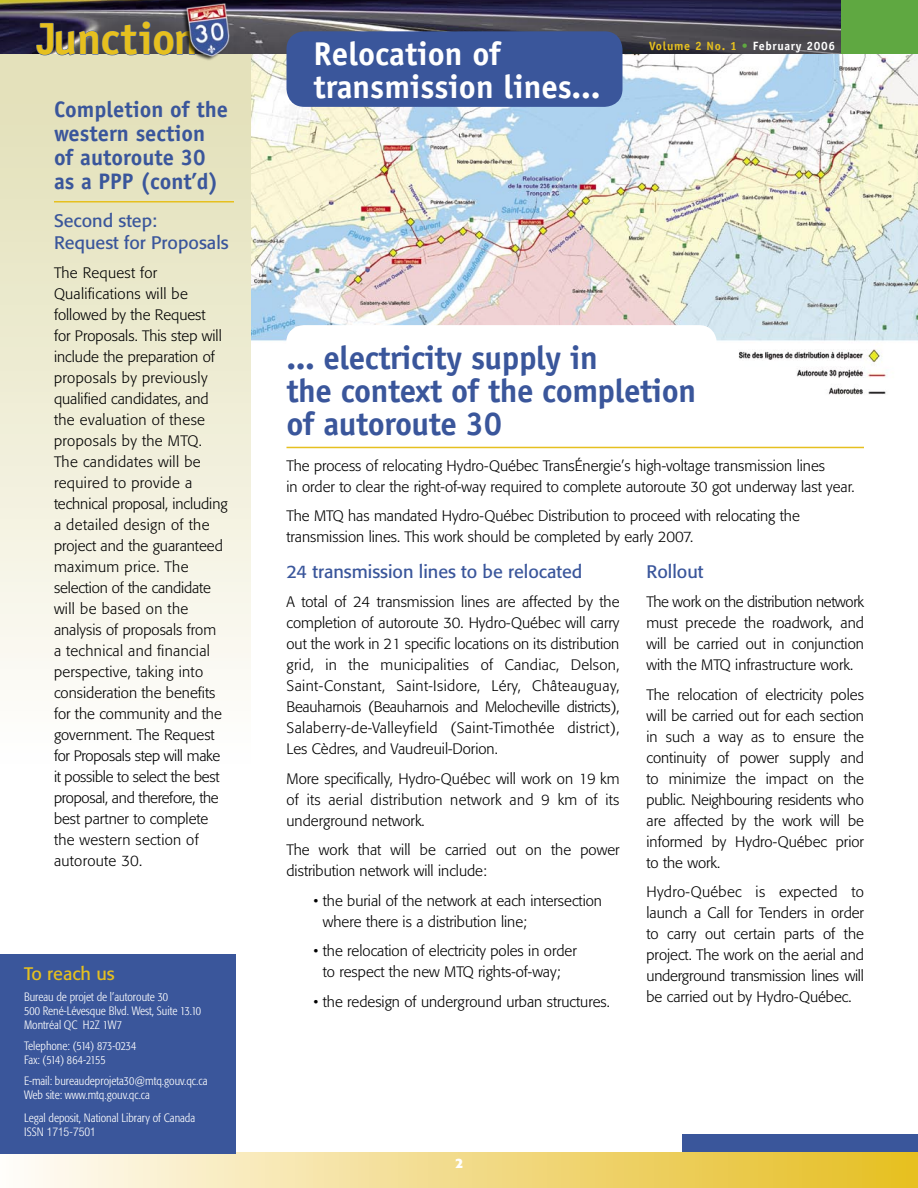
<style>
.page{position:relative;width:918px;height:1188px;background:#fff}
.page>*{position:absolute;margin:0;border:0;box-sizing:border-box;transform-origin:0 0}
.t1{font:700 45px "Officina Sans";letter-spacing:-.02em;color:#e6c01f}
.Titre_22pt{font:700 33px/33px "Officina Sans";letter-spacing:-.015em;color:#3a569b}
.Titre_22pt-2{font:700 33px/33px "Officina Sans";color:#fff}
.Titre_22pt-3{font:700 22.5px/24px "Officina Sans";color:#3a569b}
.Sous-titre_12pt{font:18px/21.6px "Formata";color:#3a569b}
.t2{font:18px "Formata";color:#e6c01f}
.Texte_10_pt{font:300 15px/21px "Formata";color:#000;text-align:justify}
.t3{font:700 13.5px "Formata";color:#fff}
.t4{font:300 condensed 12px/14.2px "Formata";color:#fff}
.t5{font:700 12px "Officina Sans";letter-spacing:.055em;color:#fff}
.s1{font-family:"Helvetica Neue"}
.s2{color:#e6c01f}
.s3{color:#5fa841}
</style>
<div class="page">
<img style="left:251px;top:54px;width:667px;height:341px">
<div style="left:0;top:54px;width:251px;height:767px;background:linear-gradient(to bottom,#e1deb4,#fff)"></div>
<svg style="left:286px;top:325px;width:431px;height:45px"></svg>
<div style="left:682px;top:1134px;width:236px;height:23px;background:#3a569b"></div>
<div style="left:0;top:1153px;width:918px;height:35px;background:linear-gradient(to right,#fffbf8,#e6bd20)"></div>
<div style="left:0;top:954px;width:236px;height:199px;background:#3a569b"></div>
<hr style="left:286px;top:447px;width:578px;height:1px;background:#e6c01f">
<hr style="left:54px;top:201px;width:180px;height:1px;background:#e6c01f">
<img style="left:0;top:0;width:841px;height:54px">
<div style="left:841px;top:0;width:77px;height:54px;background:#5fa841"></div>
<svg style="left:36px;top:21px;width:145px;height:35px;background:#4c4e5f"></svg>
<img style="left:181px;top:0;width:53px;height:65px">
<div style="left:286px;top:31px;width:336px;height:76px;background:#3a569b"></div>
<p class="t1" style="left:37px;top:11px;width:163px">Junction</p>
<p class="Titre_22pt-3" style="left:54px;top:97px;width:176px">Completion of the western section of autoroute 30 as a PPP (cont’d)</p>
<p class="Sous-titre_12pt" style="left:54px;top:210px;width:176px">Second step:<br>Request for Proposals</p>
<p class="Texte_10_pt" style="left:54px;top:262px;width:175px;text-align:left">The Request for<br>Qualifications will be followed by the Request<br>for Proposals. This step will include the preparation of proposals by previously qualified candidates, and the evaluation of these proposals by the MTQ.<br>The candidates will be required to provide a technical proposal, including a detailed design of the project and the guaranteed maximum price. The selection of the candidate will be based on the analysis of proposals from<br>a technical and financial perspective, taking into consideration the benefits for the community and the government. The Request for Proposals step will make it possible to select the best proposal, and therefore, the best partner to complete the western section of autoroute 30.</p>
<p class="t2" style="left:24px;top:963px;width:92px">To reach us</p>
<p class="t4" style="left:24px;top:990px;width:178px">Bureau de projet de l’autoroute 30<br>500 René-Lévesque Blvd. West, Suite 13.10<br>Montréal QC H2Z 1W7</p>
<p class="t4" style="left:24px;top:1039px;width:114px">Telephone: (514) 873-0234<br>Fax: (514) 864-2155</p>
<p class="t4" style="left:24px;top:1074px;width:185px">E-mail: bureaudeprojeta30@mtq.gouv.qc.ca<br>Web site: www.mtq.gouv.qc.ca</p>
<p class="t4" style="left:24px;top:1111px;width:173px">Legal deposit, National Library of Canada<br>ISSN <span class="s1">1715-7501</span></p>
<p class="Titre_22pt-2" style="left:314px;top:37px;width:289px">Relocation of transmission lines...</p>
<p class="t5" style="left:649px;top:38px;width:187px"><span class="s2">Volume 2 No. 1</span> <span class="s3">•</span> February 2006</p>
<p class="Titre_22pt" style="left:286px;top:341px;width:411px">... electricity supply in<br>the context of the completion of autoroute 30</p>
<p class="Texte_10_pt" style="left:286px;top:455px;width:570px">The process of relocating Hydro-Québec TransÉnergie’s high-voltage transmission lines<br>in order to clear the right-of-way required to complete autoroute 30 got underway last year.</p>
<p class="Texte_10_pt" style="left:286px;top:506px;width:515px">The MTQ has mandated Hydro-Québec Distribution to proceed with relocating the transmission lines. This work should be completed by early 2007.</p>
<p class="Sous-titre_12pt" style="left:646px;top:561px;width:58px">Rollout</p>
<p class="Texte_10_pt" style="left:646px;top:591px;width:219px">The work on the distribution network must precede the roadwork, and will be carried out in conjunction with the MTQ infrastructure work.</p>
<p class="Texte_10_pt" style="left:646px;top:684px;width:219px">The relocation of electricity poles will be carried out for each section in such a way as to ensure the continuity of power supply and to minimize the impact on the public. Neighbouring residents who are affected by the work will be informed by Hydro-Québec prior to the work.</p>
<p class="Texte_10_pt" style="left:646px;top:882px;width:219px">Hydro-Québec is expected to launch a Call for Tenders in order to carry out certain parts of the project. The work on the aerial and underground transmission lines will be carried out by Hydro-Québec.</p>
<p class="Sous-titre_12pt" style="left:286px;top:561px;width:297px">24 transmission lines to be relocated</p>
<p class="Texte_10_pt" style="left:286px;top:591px;width:335px">A total of 24 transmission lines are affected by the completion of autoroute 30. Hydro-Québec will carry out the work in 21 specific locations on its distribution grid, in the municipalities of Candiac, Delson, Saint-Constant, Saint-Isidore, Léry, Châteauguay, Beauharnois (Beauharnois and Melocheville districts), Salaberry-de-Valleyfield (Saint-Timothée district), Les Cèdres, and Vaudreuil-Dorion.</p>
<p class="Texte_10_pt" style="left:286px;top:768px;width:335px">More specifically, Hydro-Québec will work on 19 km of its aerial distribution network and 9 km of its underground network.</p>
<p class="Texte_10_pt" style="left:286px;top:840px;width:335px">The work that will be carried out on the power distribution network will include:</p>
<p class="Texte_10_pt" style="left:323px;top:890px;width:281px;text-indent:-9px">• the burial of the network at each intersection where there is a distribution line;</p>
<p class="Texte_10_pt" style="left:314px;top:941px;width:265px;text-align:center">• the relocation of electricity poles in order to respect the new MTQ rights-of-way;</p>
<p class="Texte_10_pt" style="left:314px;top:991px;width:298px">• the redesign of underground urban structures.</p>
<p class="t3" style="left:455px;top:1155px;width:9px">2</p>
</div>
